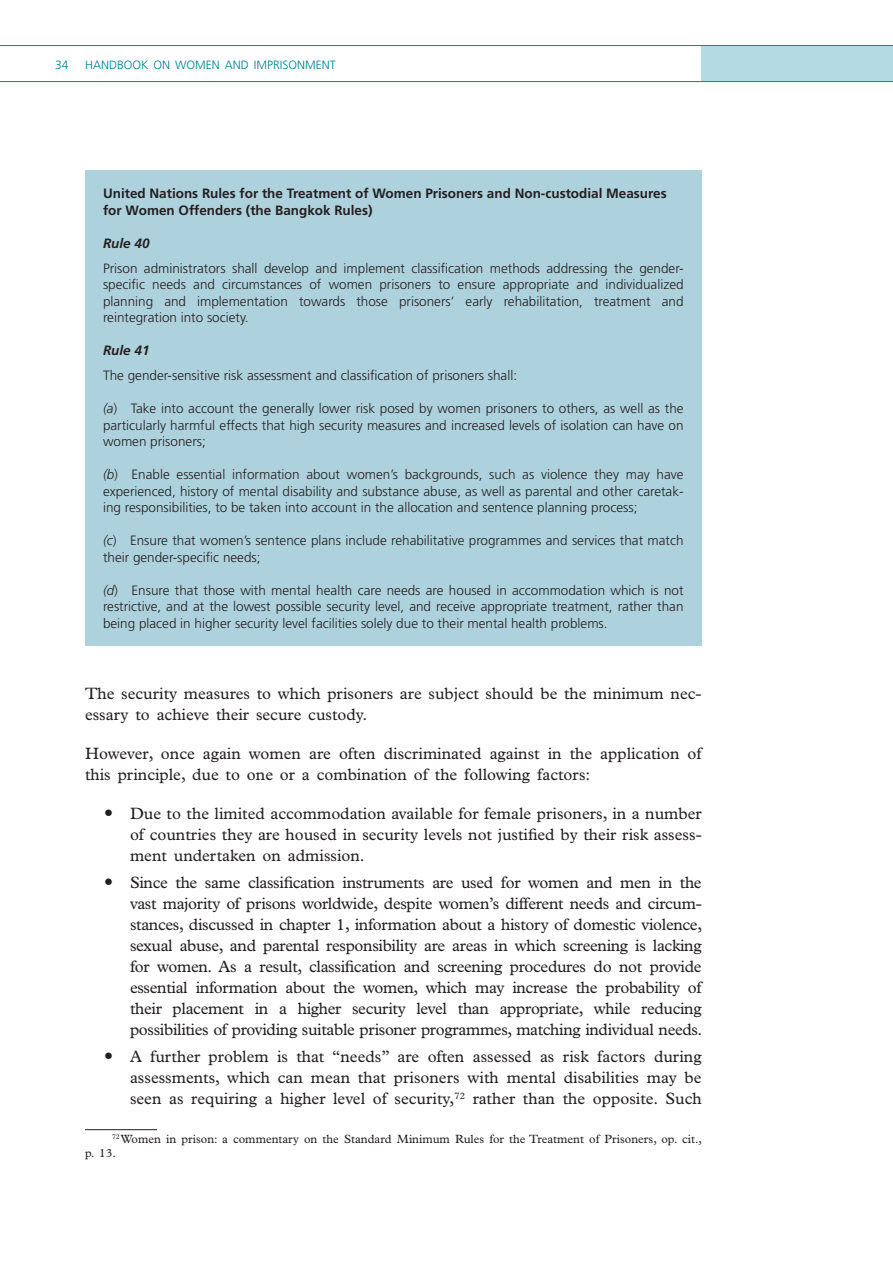
<style>
.page{position:relative;width:893px;height:1263px;background:#fff}
.page>*{position:absolute;margin:0;border:0;box-sizing:border-box;transform-origin:0 0}
.t1{font:16.5px/21px "Plantin Std";color:#231f20;text-align:justify}
.t2{font:300 13.5px/16.5px "Frutiger LT Std";color:#231f20;text-align:justify}
.t3{font:700 13.5px/16.5px "Frutiger LT Std";color:#231f20}
.t4{font:italic 700 13.5px "Frutiger LT Std";color:#231f20}
.t5{font:12px/13.5px "Plantin Std";color:#231f20}
.t6{font:300 12px "Frutiger LT Std";color:#007c92}
.s1{font-style:italic}
.s2{font-family:"European Pi Three"}
</style>
<div class="page">
<div style="left:702px;top:45px;width:191px;height:36px;background:#b4dae4"></div>
<hr style="left:0;top:45px;width:893px;height:1px;background:#0091aa">
<hr style="left:0;top:81px;width:893px;height:1px;background:#0091aa">
<div style="left:85px;top:170px;width:617px;height:476px;background:#aed2dd"></div>
<hr style="left:85px;top:1129px;width:72px;height:1px;background:#231f20">
<p class="t6" style="left:55px;top:58px;width:15px">34</p>
<p class="t6" style="left:85px;top:58px;width:252px">HANDBOOK ON WOMEN AND IMPRISONMENT</p>
<p class="t3" style="left:103px;top:185px;width:565px">United Nations Rules for the Treatment of Women Prisoners and Non-custodial Measures for Women Offenders (the Bangkok Rules)</p>
<p class="t4" style="left:103px;top:235px;width:48px">Rule 40</p>
<p class="t2" style="left:103px;top:260px;width:582px">Prison administrators shall develop and implement classification methods addressing the gender&shy;specific needs and circumstances of women prisoners to ensure appropriate and individualized planning and implementation towards those prisoners’ early rehabilitation, treatment and reintegration into society.</p>
<p class="t4" style="left:103px;top:343px;width:48px">Rule 41</p>
<p class="t2" style="left:103px;top:367px;width:416px">The gender-sensitive risk assessment and classification of prisoners shall:</p>
<p class="t2" style="left:103px;top:400px;width:582px"><span class="s1">(a</span>) Take into account the generally lower risk posed by women prisoners to others, as well as the particularly harmful effects that high security measures and increased levels of isolation can have on women prisoners;</p>
<p class="t2" style="left:103px;top:466px;width:582px"><span class="s1">(b</span>) Enable essential information about women’s backgrounds, such as violence they may have experienced, history of mental disability and substance abuse, as well as parental and other caretak&shy;ing responsibilities, to be taken into account in the allocation and sentence planning process;</p>
<p class="t2" style="left:103px;top:532px;width:582px"><span class="s1">(c</span>) Ensure that women’s sentence plans include rehabilitative programmes and services that match their gender-specific needs;</p>
<p class="t2" style="left:103px;top:582px;width:582px"><span class="s1">(d</span>) Ensure that those with mental health care needs are housed in accommodation which is not restrictive, and at the lowest possible security level, and receive appropriate treatment, rather than being placed in higher security level facilities solely due to their mental health problems.</p>
<p class="t1" style="left:85px;top:683px;width:618px">The security measures to which prisoners are subject should be the minimum nec&shy;essary to achieve their secure custody.</p>
<p class="t1" style="left:85px;top:743px;width:618px">However, once again women are often discriminated against in the application of this principle, due to one or a combination of the following factors:</p>
<p class="t1" style="left:130px;top:803px;width:573px;text-indent:-27px"><span class="s2">"</span> Due to the limited accommodation available for female prisoners, in a number of countries they are housed in security levels not justified by their risk assess&shy;ment undertaken on admission.</p>
<p class="t1" style="left:130px;top:872px;width:574px;text-indent:-27px"><span class="s2">"</span> Since the same classification instruments are used for women and men in the vast majority of prisons worldwide, despite women’s different needs and circum&shy;stances, discussed in chapter 1, information about a history of domestic violence, sexual abuse, and parental responsibility are areas in which screening is lacking for women. As a result, classification and screening procedures do not provide essential information about the women, which may increase the probability of their placement in a higher security level than appropriate, while reducing possibilities of providing suitable prisoner programmes, matching individual needs.</p>
<p class="t1" style="left:130px;top:1046px;width:573px;text-indent:-27px"><span class="s2">"</span> A further problem is that “needs” are often assessed as risk factors during assessments, which can mean that prisoners with mental disabilities may be seen as requiring a higher level of security,<sup>72</sup> rather than the opposite. Such</p>
<p class="t5" style="left:85px;top:1132px;width:619px;text-indent:27px"><sup>72</sup> Women in prison: a commentary on the Standard Minimum Rules for the Treatment of Prisoners, op. cit., p. 13.</p>
</div>
